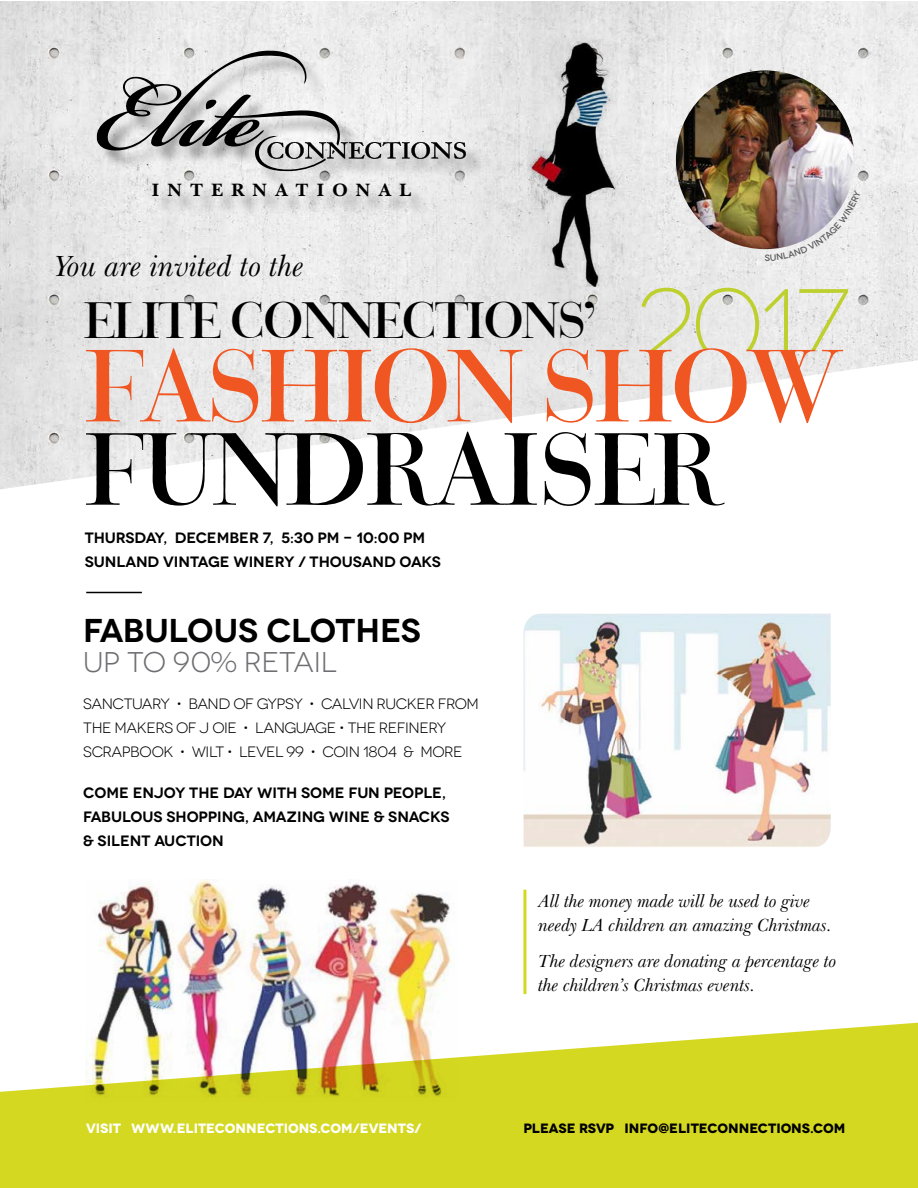
<style>
.page{position:relative;width:918px;height:1188px;background:#fff}
.page>*{position:absolute;margin:0;border:0;box-sizing:border-box;transform-origin:0 0}
.t1{font:95.25px "Bauer Bodoni BT Titling";letter-spacing:-.07em;color:#f05622}
.t2{font:95.25px "Bauer Bodoni BT Titling";letter-spacing:-.05em;color:#000}
.t3{font:47.55px "Bauer Bodoni BT Titling";letter-spacing:-.07em;color:#000}
.t4{font:600 33px "Novecentowide";letter-spacing:-.015em;color:#000}
.t5{font:italic 30px "Baskerville BT";color:#000}
.t6{font:28.5px "Novecentowide";letter-spacing:-.005em;color:#6d6e71}
.t7{font:700 18.3px "Baskerville BT";letter-spacing:.425em;color:#000}
.t8{font:italic 18px/24px "Baskerville BT";letter-spacing:-.01em;color:#000}
.t9{font:600 15px/24px "Novecentowide";letter-spacing:-.005em;color:#000}
.t10{font:15px/24px "Novecentowide";letter-spacing:-.025em;color:#000}
.t11{font:700 13.5px "Novecentowide";color:#fff}
.t12{font:700 13.5px "Novecentowide";letter-spacing:-.005em;color:#000}
</style>
<div class="page">
<img style="left:0;top:1px;width:918px;height:488px">
<svg style="left:0;top:1023px;width:918px;height:165px;background:#d9dc38"></svg>
<svg style="left:641px;top:288px;width:207px;height:62px;background:#e2e4ce"></svg>
<img style="left:85px;top:880px;width:372px;height:221px">
<img style="left:528px;top:39px;width:90px;height:248px">
<div style="left:99px;top:52px;width:386px;height:163px;background:#000;opacity:.35"></div>
<svg style="left:96px;top:50px;width:370px;height:121px"></svg>
<img style="left:524px;top:613px;width:307px;height:234px">
<hr style="left:523px;top:890px;width:3px;height:104px;background:#d5d820">
<hr style="left:86px;top:592px;width:56px;height:1px;background:#000">
<img style="left:676px;top:70px;width:179px;height:179px;border-radius:89px">
<svg style="left:765px;top:190px;width:96px;height:71px"></svg>
<p class="t7" style="left:151px;top:179px;width:261px">INTERNATIONAL</p>
<h3 class="t5" style="left:55px;top:248px;width:251px">You are invited to the</h3>
<h2 class="t3" style="left:83px;top:291px;width:516px">ELITE CONNECTIONS’</h2>
<h1 class="t1" style="left:83px;top:328px;width:761px">FASHION SHOW</h1>
<h1 class="t2" style="left:83px;top:411px;width:643px">FUNDRAISER</h1>
<p class="t9" style="left:85px;top:526px;width:358px">THURSDAY, DECEMBER 7, 5:30 PM - 10:00 PM<br>SUNLAND VINTAGE WINERY / THOUSAND OAKS</p>
<h3 class="t4" style="left:83px;top:610px;width:339px">FABULOUS CLOTHES</h3>
<h3 class="t6" style="left:83px;top:645px;width:255px">UP TO 90% RETAIL</h3>
<p class="t10" style="left:83px;top:692px;width:397px">SANCTUARY • BAND OF GYPSY • CALVIN RUCKER FROM<br>THE MAKERS OF J OIE • LANGUAGE • THE REFINERY<br>SCRAPBOOK • WILT • LEVEL 99 • COIN 1804 &amp; MORE</p>
<p class="t9" style="left:83px;top:781px;width:368px">COME ENJOY THE DAY WITH SOME FUN PEOPLE,<br>FABULOUS SHOPPING, AMAZING WINE &amp; SNACKS &amp; SILENT AUCTION</p>
<p class="t11" style="left:86px;top:1120px;width:337px">VISIT WWW.ELITECONNECTIONS.COM/EVENTS/</p>
<p class="t8" style="left:539px;top:889px;width:295px">All the money made will be used to give needy LA children an amazing Christmas.</p>
<p class="t8" style="left:539px;top:949px;width:300px">The designers are donating a percentage to the children’s Christmas events.</p>
<p class="t12" style="left:523px;top:1120px;width:323px">PLEASE RSVP INFO@ELITECONNECTIONS.COM</p>
</div>
